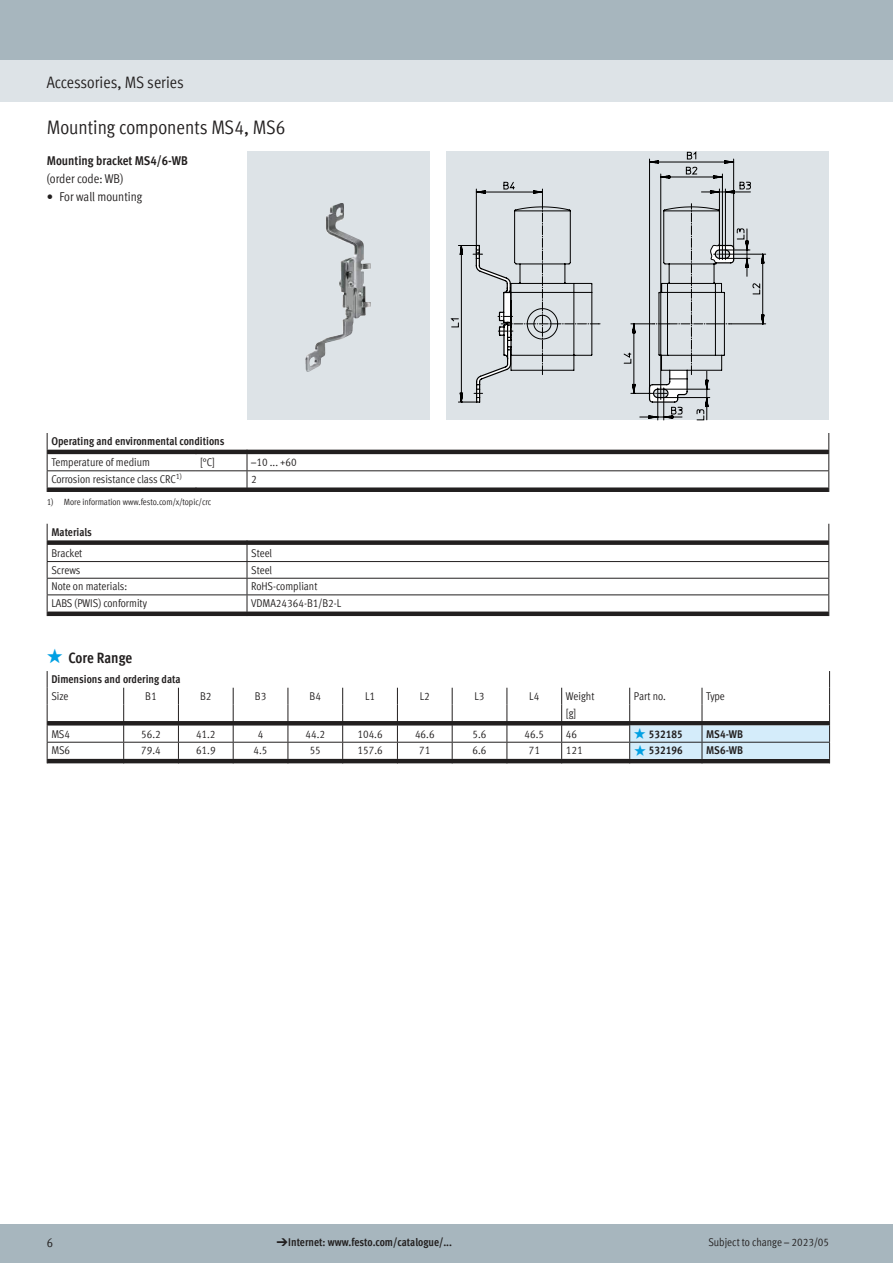
<style>
.page{position:relative;width:893px;height:1263px;background:#fff}
.page>*{position:absolute;margin:0;border:0;box-sizing:border-box;transform-origin:0 0}
.t1{font:condensed 19.5px "Festo";color:#221f1f}
.t2{font:condensed 16.5px "Festo";color:#221f1f}
.t3{font:700 condensed 15px "Festo";letter-spacing:-.005em;color:#221f1f}
.t4{font:condensed 12.75px "Festo";color:#221f1f}
.t5{font:700 condensed 12.75px "Festo";color:#221f1f}
.t6{font:condensed 11.25px "Festo";color:#221f1f}
.t7{font:700 condensed 11.25px "Festo";color:#221f1f}
.t8{font:condensed 9px "Festo";color:#221f1f}
.s1{font-family:"Meto Pict 182";font-weight:400;font-stretch:normal;color:#00a0e3}
.s2{font-family:"Meto Pict 182";font-weight:400;font-stretch:normal}
</style>
<div class="page">
<div style="left:0;top:1225px;width:893px;height:38px;background:#a7b6be"></div>
<div style="left:0;top:60px;width:893px;height:42px;background:#dde3e7"></div>
<div style="left:0;top:0;width:893px;height:60px;background:#a7b6be"></div>
<div style="left:247px;top:151px;width:182px;height:269px;background:#dde3e7"></div>
<img style="left:305px;top:203px;width:66px;height:169px">
<div style="left:446px;top:151px;width:383px;height:269px;background:#dde3e7"></div>
<svg style="left:450px;top:151px;width:310px;height:252px"></svg>
<svg style="left:473px;top:203px;width:262px;height:217px"></svg>
<svg style="left:47px;top:433px;width:782px;height:59px"></svg>
<svg style="left:48px;top:540px;width:780px;height:76px"></svg>
<hr style="left:47px;top:561px;width:200px;height:1px;background:#221f1f">
<hr style="left:247px;top:561px;width:582px;height:1px;background:#221f1f">
<hr style="left:47px;top:578px;width:200px;height:1px;background:#221f1f">
<hr style="left:247px;top:578px;width:582px;height:1px;background:#221f1f">
<hr style="left:47px;top:594px;width:200px;height:1px;background:#221f1f">
<svg style="left:47px;top:524px;width:1px;height:92px"></svg>
<hr style="left:247px;top:594px;width:582px;height:1px;background:#221f1f">
<svg style="left:247px;top:540px;width:1px;height:76px"></svg>
<svg style="left:828px;top:524px;width:1px;height:92px"></svg>
<svg style="left:47px;top:671px;width:783px;height:92px"></svg>
<h2 class="t2" style="left:47px;top:76px;width:139px">Accessories, MS series</h2>
<h1 class="t1" style="left:47px;top:119px;width:240px">Mounting components MS4, MS6</h1>
<p class="t5" style="left:47px;top:151px;width:143px">Mounting bracket MS4/6-WB</p>
<p class="t4" style="left:47px;top:173px;width:78px">(order code: WB)</p>
<p class="t4" style="left:47px;top:191px;width:97px">• For wall mounting</p>
<p class="t7" style="left:51px;top:433px;width:175px">Operating and environmental conditions</p>
<p class="t6" style="left:51px;top:457px;width:100px">Temperature of medium</p>
<p class="t6" style="left:200px;top:457px;width:16px">[°C]</p>
<p class="t6" style="left:251px;top:457px;width:47px">–10 ... +60</p>
<p class="t6" style="left:51px;top:474px;width:132px">Corrosion resistance class CRC<sup>1)</sup></p>
<p class="t6" style="left:251px;top:474px;width:7px">2</p>
<p class="t8" style="left:47px;top:498px;width:166px">1) More information www.festo.com/x/topic/crc</p>
<p class="t7" style="left:51px;top:524px;width:42px">Materials</p>
<p class="t6" style="left:51px;top:548px;width:33px">Bracket</p>
<p class="t6" style="left:251px;top:548px;width:22px">Steel</p>
<p class="t6" style="left:51px;top:565px;width:31px">Screws</p>
<p class="t6" style="left:251px;top:565px;width:22px">Steel</p>
<p class="t6" style="left:51px;top:581px;width:77px">Note on materials:</p>
<p class="t6" style="left:251px;top:581px;width:68px">RoHS-compliant</p>
<p class="t6" style="left:51px;top:598px;width:97px">LABS (PWIS) conformity</p>
<p class="t6" style="left:251px;top:598px;width:92px">VDMA24364-B1/B2-L</p>
<h3 class="t3" style="left:47px;top:646px;width:87px"><span class="s1">q</span> Core Range</h3>
<p class="t7" style="left:51px;top:671px;width:131px">Dimensions and ordering data</p>
<p class="t6" style="left:51px;top:691px;width:19px">Size</p>
<p class="t6" style="left:145px;top:691px;width:13px">B1</p>
<p class="t6" style="left:200px;top:691px;width:13px">B2</p>
<p class="t6" style="left:255px;top:691px;width:13px">B3</p>
<p class="t6" style="left:310px;top:691px;width:13px">B4</p>
<p class="t6" style="left:365px;top:691px;width:12px">L1</p>
<p class="t6" style="left:420px;top:691px;width:12px">L2</p>
<p class="t6" style="left:474px;top:691px;width:12px">L3</p>
<p class="t6" style="left:529px;top:691px;width:12px">L4</p>
<p class="t6" style="left:566px;top:691px;width:30px">Weight</p>
<p class="t6" style="left:634px;top:691px;width:33px">Part no.</p>
<p class="t6" style="left:706px;top:691px;width:20px">Type</p>
<p class="t6" style="left:566px;top:708px;width:12px">[g]</p>
<p class="t6" style="left:51px;top:729px;width:20px">MS4</p>
<p class="t6" style="left:141px;top:729px;width:21px">56.2</p>
<p class="t6" style="left:196px;top:729px;width:21px">41.2</p>
<p class="t6" style="left:258px;top:729px;width:7px">4</p>
<p class="t6" style="left:305px;top:729px;width:21px">44.2</p>
<p class="t6" style="left:357px;top:729px;width:27px">104.6</p>
<p class="t6" style="left:415px;top:729px;width:21px">46.6</p>
<p class="t6" style="left:473px;top:729px;width:15px">5.6</p>
<p class="t6" style="left:524px;top:729px;width:21px">46.5</p>
<p class="t6" style="left:566px;top:729px;width:13px">46</p>
<p class="t7" style="left:634px;top:725px;width:50px"><span class="s1">q</span>532185</p>
<p class="t7" style="left:706px;top:725px;width:38px">MS4-WB</p>
<p class="t6" style="left:51px;top:745px;width:20px">MS6</p>
<p class="t6" style="left:141px;top:745px;width:21px">79.4</p>
<p class="t6" style="left:196px;top:745px;width:21px">61.9</p>
<p class="t6" style="left:254px;top:745px;width:15px">4.5</p>
<p class="t6" style="left:310px;top:745px;width:13px">55</p>
<p class="t6" style="left:357px;top:745px;width:27px">157.6</p>
<p class="t6" style="left:419px;top:745px;width:13px">71</p>
<p class="t6" style="left:473px;top:745px;width:15px">6.6</p>
<p class="t6" style="left:529px;top:745px;width:13px">71</p>
<p class="t6" style="left:566px;top:745px;width:18px">121</p>
<p class="t7" style="left:634px;top:742px;width:50px"><span class="s1">q</span>532196</p>
<p class="t7" style="left:706px;top:742px;width:38px">MS6-WB</p>
<p class="t4" style="left:47px;top:1237px;width:8px">6</p>
<p class="t7" style="left:276px;top:1234px;width:177px"><span class="s2">d</span> Internet: www.festo.com/catalogue/...</p>
<p class="t6" style="left:708px;top:1237px;width:122px">Subject to change – 2023/05</p>
</div>
